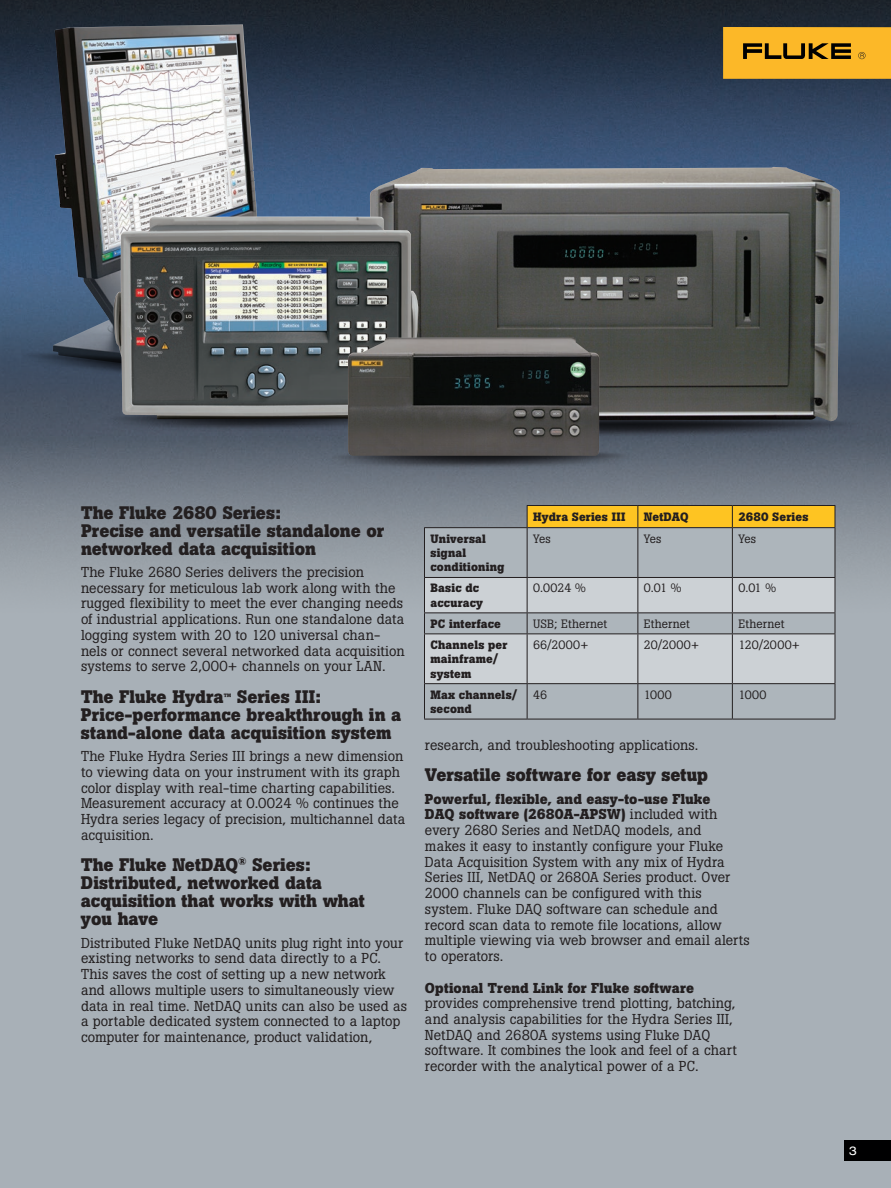
<style>
.page{position:relative;width:891px;height:1188px;background:#fff}
.page>*{position:absolute;margin:0;border:0;box-sizing:border-box;transform-origin:0 0}
.t1{font:700 18px/18px "Boton Pro";color:#231f20}
.t2{font:14.25px/15.8px "Boton Pro";letter-spacing:.005em;color:#231f20}
.t3{font:700 14.25px "Boton Pro";letter-spacing:.01em;color:#231f20}
.t4{font:700 12px/14.4px "Boton Pro";letter-spacing:.015em;color:#231f20}
.t5{font:12px "Boton Pro";letter-spacing:.005em;color:#231f20}
.t6{font:expanded 12px "Helvetica Neue LT Pro";color:#fff}
.s1{font-size:10.5px}
.s2{font-weight:700}
</style>
<div class="page">
<img style="left:0;top:0;width:891px;height:1188px">
<div style="left:844px;top:1141px;width:47px;height:20px;background:#000001"></div>
<div style="left:723px;top:27px;width:168px;height:52px;background:#fcb828"></div>
<svg style="left:743px;top:43px;width:108px;height:16px"></svg>
<svg style="left:858px;top:52px;width:8px;height:7px"></svg>
<img style="left:53px;top:24px;width:204px;height:313px">
<div style="left:425px;top:528px;width:410px;height:191px;background:#adb5bb"></div>
<svg style="left:425px;top:578px;width:410px;height:105px;background:#c4c9ce"></svg>
<hr style="left:527px;top:505px;width:111px;height:1px;background:#231f20">
<hr style="left:638px;top:505px;width:94px;height:1px;background:#231f20">
<hr style="left:732px;top:505px;width:103px;height:1px;background:#231f20">
<hr style="left:424px;top:527px;width:103px;height:1px;background:#231f20">
<hr style="left:424px;top:528px;width:1px;height:49px;background:#231f20">
<hr style="left:527px;top:528px;width:1px;height:49px;background:#231f20">
<hr style="left:638px;top:528px;width:1px;height:49px;background:#231f20">
<hr style="left:732px;top:528px;width:1px;height:49px;background:#231f20">
<hr style="left:424px;top:577px;width:103px;height:1px;background:#231f20">
<hr style="left:424px;top:578px;width:1px;height:34px;background:#231f20">
<hr style="left:527px;top:577px;width:111px;height:1px;background:#231f20">
<hr style="left:527px;top:578px;width:1px;height:34px;background:#231f20">
<hr style="left:638px;top:577px;width:94px;height:1px;background:#231f20">
<hr style="left:638px;top:578px;width:1px;height:34px;background:#231f20">
<hr style="left:732px;top:577px;width:103px;height:1px;background:#231f20">
<hr style="left:732px;top:578px;width:1px;height:34px;background:#231f20">
<hr style="left:424px;top:612px;width:103px;height:1px;background:#231f20">
<svg style="left:424px;top:613px;width:1px;height:20px"></svg>
<hr style="left:527px;top:612px;width:111px;height:1px;background:#231f20">
<svg style="left:527px;top:613px;width:1px;height:20px"></svg>
<hr style="left:638px;top:612px;width:94px;height:1px;background:#231f20">
<svg style="left:638px;top:613px;width:1px;height:20px"></svg>
<hr style="left:732px;top:612px;width:103px;height:1px;background:#231f20">
<svg style="left:732px;top:613px;width:1px;height:20px"></svg>
<hr style="left:424px;top:633px;width:103px;height:1px;background:#231f20">
<hr style="left:424px;top:634px;width:1px;height:49px;background:#231f20">
<hr style="left:527px;top:633px;width:111px;height:1px;background:#231f20">
<hr style="left:527px;top:634px;width:1px;height:49px;background:#231f20">
<hr style="left:638px;top:633px;width:94px;height:1px;background:#231f20">
<hr style="left:638px;top:634px;width:1px;height:49px;background:#231f20">
<hr style="left:732px;top:633px;width:103px;height:1px;background:#231f20">
<hr style="left:732px;top:634px;width:1px;height:49px;background:#231f20">
<hr style="left:424px;top:683px;width:103px;height:1px;background:#231f20">
<hr style="left:424px;top:684px;width:1px;height:35px;background:#231f20">
<hr style="left:527px;top:683px;width:111px;height:1px;background:#231f20">
<hr style="left:527px;top:684px;width:1px;height:35px;background:#231f20">
<hr style="left:638px;top:683px;width:94px;height:1px;background:#231f20">
<hr style="left:638px;top:684px;width:1px;height:35px;background:#231f20">
<hr style="left:732px;top:683px;width:103px;height:1px;background:#231f20">
<hr style="left:732px;top:684px;width:1px;height:35px;background:#231f20">
<hr style="left:424px;top:719px;width:103px;height:1px;background:#231f20">
<hr style="left:527px;top:719px;width:111px;height:1px;background:#231f20">
<hr style="left:638px;top:719px;width:94px;height:1px;background:#231f20">
<hr style="left:732px;top:719px;width:103px;height:1px;background:#231f20">
<div style="left:527px;top:506px;width:309px;height:22px;background:#fec422"></div>
<hr style="left:835px;top:528px;width:1px;height:49px;background:#231f20">
<hr style="left:835px;top:578px;width:1px;height:34px;background:#231f20">
<svg style="left:835px;top:613px;width:1px;height:20px"></svg>
<hr style="left:835px;top:634px;width:1px;height:49px;background:#231f20">
<hr style="left:835px;top:684px;width:1px;height:35px;background:#231f20">
<img style="left:89px;top:403px;width:278px;height:36px">
<img style="left:311px;top:441px;width:337px;height:36px">
<img style="left:1px;top:337px;width:113px;height:65px">
<img style="left:367px;top:410px;width:521px;height:34px">
<img style="left:370px;top:167px;width:470px;height:256px">
<img style="left:114px;top:217px;width:304px;height:202px">
<img style="left:348px;top:338px;width:40px;height:82px">
<p class="t1" style="left:81px;top:503px;width:305px">The Fluke 2680 Series:<br>Precise and versatile standalone or networked data acquisition</p>
<p class="t2" style="left:81px;top:564px;width:325px">The Fluke 2680 Series delivers the precision necessary for meticulous lab work along with the rugged flexibility to meet the ever changing needs of industrial applications. Run one standalone data logging system with 20 to 120 universal chan&shy;nels or connect several networked data acquisition systems to serve 2,000+ channels on your LAN.</p>
<p class="t1" style="left:81px;top:688px;width:322px">The Fluke Hydra<span class="s1">™</span> Series III:<br>Price-performance breakthrough in a stand-alone data acquisition system</p>
<p class="t2" style="left:81px;top:748px;width:326px">The Fluke Hydra Series III brings a new dimension to viewing data on your instrument with its graph color display with real-time charting capabilities.<br>Measurement accuracy at 0.0024 % continues the Hydra series legacy of precision, multichannel data acquisition.</p>
<p class="t1" style="left:81px;top:856px;width:286px">The Fluke NetDAQ<sup>®</sup> Series:<br>Distributed, networked data acquisition that works with what you have</p>
<p class="t2" style="left:81px;top:935px;width:328px">Distributed Fluke NetDAQ units plug right into your existing networks to send data directly to a PC.<br>This saves the cost of setting up a new network and allows multiple users to simultaneously view data in real time. NetDAQ units can also be used as a portable dedicated system connected to a laptop computer for maintenance, product validation,</p>
<p class="t4" style="left:533px;top:509px;width:94px">Hydra Series III</p>
<p class="t4" style="left:644px;top:509px;width:46px">NetDAQ</p>
<p class="t4" style="left:738px;top:509px;width:72px">2680 Series</p>
<p class="t4" style="left:431px;top:531px;width:76px">Universal signal conditioning</p>
<p class="t5" style="left:533px;top:531px;width:19px">Yes</p>
<p class="t5" style="left:644px;top:531px;width:19px">Yes</p>
<p class="t5" style="left:738px;top:531px;width:19px">Yes</p>
<p class="t4" style="left:431px;top:581px;width:54px">Basic dc accuracy</p>
<p class="t5" style="left:533px;top:581px;width:54px">0.0024 %</p>
<p class="t5" style="left:644px;top:581px;width:39px">0.01 %</p>
<p class="t5" style="left:738px;top:581px;width:39px">0.01 %</p>
<p class="t4" style="left:431px;top:616px;width:72px">PC interface</p>
<p class="t5" style="left:533px;top:616px;width:75px">USB; Ethernet</p>
<p class="t5" style="left:644px;top:616px;width:48px">Ethernet</p>
<p class="t5" style="left:738px;top:616px;width:48px">Ethernet</p>
<p class="t4" style="left:431px;top:637px;width:78px">Channels per mainframe/ system</p>
<p class="t5" style="left:533px;top:637px;width:57px">66/2000+</p>
<p class="t5" style="left:644px;top:637px;width:57px">20/2000+</p>
<p class="t5" style="left:738px;top:637px;width:63px">120/2000+</p>
<p class="t4" style="left:431px;top:687px;width:88px">Max channels/ second</p>
<p class="t5" style="left:533px;top:687px;width:16px">46</p>
<p class="t5" style="left:644px;top:687px;width:30px">1000</p>
<p class="t5" style="left:738px;top:687px;width:30px">1000</p>
<p class="t2" style="left:425px;top:737px;width:275px">research, and troubleshooting applications.</p>
<p class="t1" style="left:425px;top:766px;width:285px">Versatile software for easy setup</p>
<p class="t2" style="left:425px;top:791px;width:326px"><span class="s2">Powerful, flexible, and easy-to-use Fluke<br>DAQ software (2680A-APSW)</span> included with every 2680 Series and NetDAQ models, and<br>makes it easy to instantly configure your Fluke Data Acquisition System with any mix of Hydra Series III, NetDAQ or 2680A Series product. Over 2000 channels can be configured with this system. Fluke DAQ software can schedule and record scan data to remote file locations, allow multiple viewing via web browser and email alerts to operators.</p>
<p class="t3" style="left:425px;top:978px;width:271px">Optional Trend Link for Fluke software</p>
<p class="t2" style="left:425px;top:995px;width:313px">provides comprehensive trend plotting, batching, and analysis capabilities for the Hydra Series III, NetDAQ and 2680A systems using Fluke DAQ software. It combines the look and feel of a chart recorder with the analytical power of a PC.</p>
<p class="t6" style="left:849px;top:1143px;width:10px">3</p>
</div>
